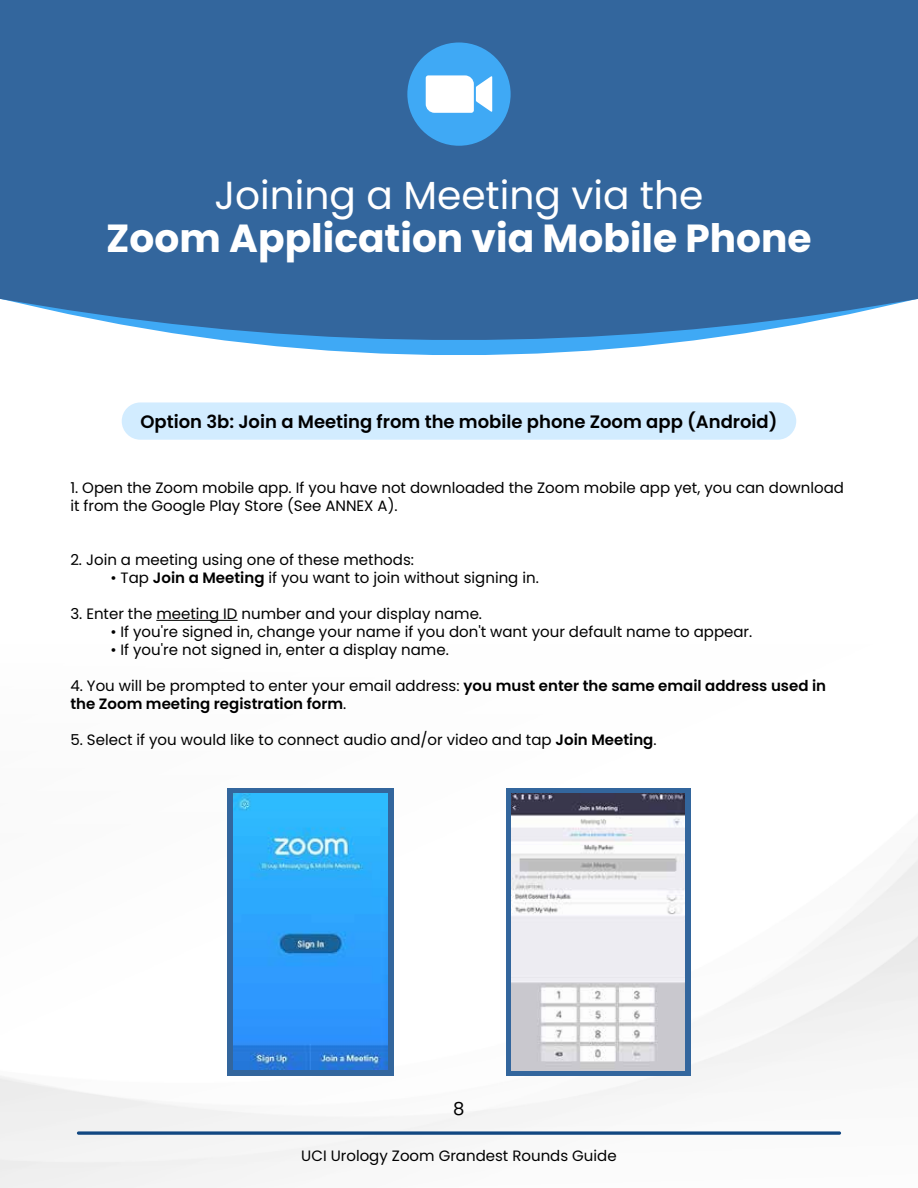
<style>
.page{position:relative;width:918px;height:1188px;background:#fff}
.page>*{position:absolute;margin:0;border:0;box-sizing:border-box;transform-origin:0 0}
.t1{font:700 39.15px "Poppins";color:#fff}
.t2{font:39.15px "Poppins";color:#fff}
.t3{font:600 18px "Poppins";color:#000}
.t4{font:18px "Poppins";color:#000}
.t5{font:15px/18px "Poppins";color:#000}
.t6{font:600 15px/18px "Poppins";color:#000}
.s1{font-weight:600}
.s2{font-weight:400}
</style>
<div class="page">
<img style="left:0;top:1003px;width:918px;height:185px">
<div style="left:122px;top:402px;width:674px;height:38px;background:#d2ecff;border-radius:19px"></div>
<svg style="left:77px;top:1131px;width:764px;height:4px;background:#376494"></svg>
<svg style="left:0;top:0;width:918px;height:351px;background:#3c6ea3"></svg>
<div style="left:407px;top:42px;width:104px;height:104px;background:#3fa9f5;border-radius:50%"></div>
<svg style="left:426px;top:75px;width:66px;height:38px;background:#e4f3fd"></svg>
<hr style="left:156px;top:620px;width:82px;height:1px;background:#000">
<div style="left:228px;top:788px;width:166px;height:288px;background:#33669d"></div>
<svg style="left:506px;top:788px;width:184px;height:288px;background:#4872a2"></svg>
<img style="left:234px;top:794px;width:154px;height:276px">
<img style="left:512px;top:794px;width:172px;height:276px">
<h1 class="t2" style="left:214px;top:173px;width:491px">Joining a Meeting via the</h1>
<h1 class="t1" style="left:106px;top:215px;width:707px">Zoom Application via Mobile Phone</h1>
<p class="t3" style="left:140px;top:411px;width:639px">Option 3b: Join a Meeting from the mobile phone Zoom app (Android)</p>
<p class="t5" style="left:70px;top:479px;width:775px">1. Open the Zoom mobile app. If you have not downloaded the Zoom mobile app yet, you can download it from the Google Play Store (See ANNEX A).</p>
<p class="t5" style="left:70px;top:551px;width:345px">2. Join a meeting using one of these methods:</p>
<p class="t5" style="left:110px;top:569px;width:430px">• Tap <span class="s1">Join a Meeting</span> if you want to join without signing in.</p>
<p class="t5" style="left:70px;top:605px;width:413px">3. Enter the meeting ID number and your display name.</p>
<p class="t5" style="left:110px;top:623px;width:643px">• If you're signed in, change your name if you don't want your default name to appear.</p>
<p class="t5" style="left:110px;top:641px;width:340px">• If you're not signed in, enter a display name.</p>
<p class="t6" style="left:70px;top:677px;width:757px"><span class="s2">4. You will be prompted to enter your email address:</span> you must enter the same email address used in the Zoom meeting registration form<span class="s2">.</span></p>
<p class="t5" style="left:70px;top:731px;width:588px">5. Select if you would like to connect audio and/or video and tap <span class="s1">Join Meeting</span>.</p>
<p class="t4" style="left:453px;top:1098px;width:13px">8</p>
<p class="t5" style="left:301px;top:1147px;width:317px">UCI Urology Zoom Grandest Rounds Guide</p>
</div>
